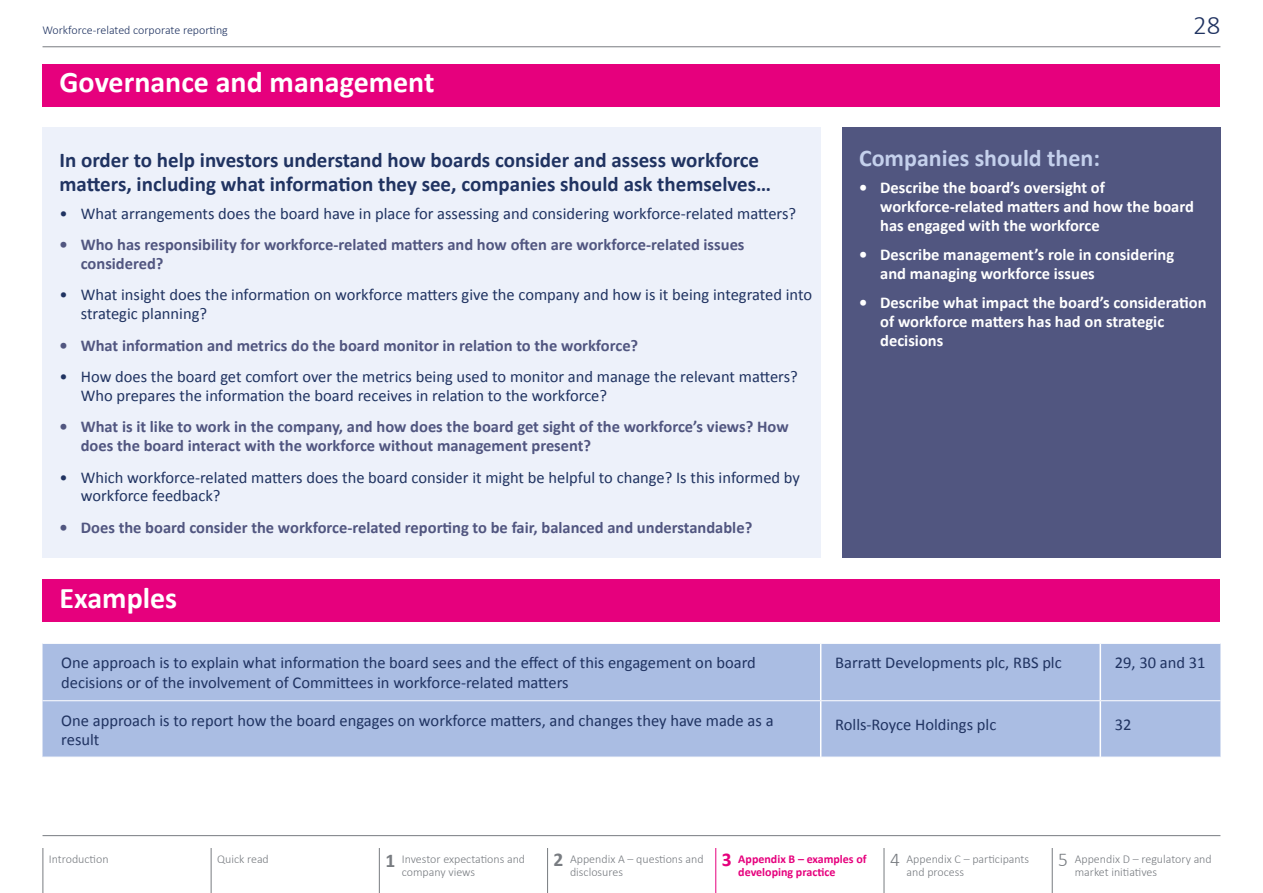
<style>
.page{position:relative;width:1263px;height:893px;background:#fff}
.page>*{position:absolute;margin:0;border:0;box-sizing:border-box;transform-origin:0 0}
.t1{font:700 30px "Calibri";color:#fff}
.t2{font:300 27px "Calibri";color:#203361}
.t3{font:700 24px "Calibri";color:#c4d0ec}
.t4{font:700 21px/24px "Calibri";color:#203361}
.t5{font:16.5px/18.8px "Calibri";color:#203361}
.t6{font:700 16.5px/18.8px "Calibri";color:#515680}
.t7{font:700 16.5px/18.8px "Calibri";color:#fff}
.t8{font:300 12px/13.5px "Calibri";color:#787c81}
.t9{font:700 12px/13.5px "Calibri";color:#e6007d}
.t10{font:300 12px "Calibri";color:#203361}
.s1{font-weight:700;font-size:19.5px}
.s2{font-size:19.5px}
</style>
<div class="page">
<hr style="left:43px;top:46px;width:1177px;height:1px;background:#787c81">
<hr style="left:884px;top:842px;width:1px;height:51px;background:#787c81">
<hr style="left:1052px;top:842px;width:1px;height:51px;background:#787c81">
<hr style="left:211px;top:842px;width:1px;height:51px;background:#787c81">
<hr style="left:43px;top:842px;width:1px;height:51px;background:#787c81">
<hr style="left:379px;top:842px;width:1px;height:51px;background:#787c81">
<hr style="left:715px;top:842px;width:1px;height:51px;background:#e6007d">
<hr style="left:547px;top:842px;width:1px;height:51px;background:#787c81">
<hr style="left:43px;top:835px;width:1177px;height:1px;background:#787c81">
<div style="left:43px;top:64px;width:1177px;height:42px;background:#e6007d"></div>
<div style="left:43px;top:579px;width:1177px;height:43px;background:#e6007d"></div>
<div style="left:43px;top:128px;width:778px;height:430px;background:#edf1fa"></div>
<div style="left:43px;top:644px;width:1177px;height:113px;background:#aabde3"></div>
<hr style="left:820px;top:643px;width:1px;height:57px;background:#fff">
<hr style="left:1099px;top:643px;width:2px;height:57px;background:#fff">
<hr style="left:820px;top:701px;width:1px;height:56px;background:#fff">
<hr style="left:1099px;top:701px;width:2px;height:56px;background:#fff">
<hr style="left:43px;top:700px;width:778px;height:1px;background:#fff">
<hr style="left:821px;top:700px;width:279px;height:1px;background:#fff">
<hr style="left:1100px;top:700px;width:120px;height:1px;background:#fff">
<div style="left:842px;top:128px;width:378px;height:430px;background:#515680"></div>
<p class="t10" style="left:43px;top:22px;width:187px">Workforce-related corporate reporting</p>
<h2 class="t2" style="left:1193px;top:8px;width:29px">28</h2>
<h1 class="t1" style="left:60px;top:63px;width:376px">Governance and management</h1>
<p class="t4" style="left:60px;top:148px;width:713px">In order to help investors understand how boards consider and assess workforce matters, including what information they see, companies should ask themselves…</p>
<p class="t5" style="left:60px;top:204px;width:738px">• What arrangements does the board have in place for assessing and considering workforce-related matters?</p>
<p class="t6" style="left:81px;top:235px;width:665px;text-indent:-21px">• Who has responsibility for workforce-related matters and how often are workforce-related issues considered?</p>
<p class="t5" style="left:81px;top:286px;width:733px;text-indent:-21px">• What insight does the information on workforce matters give the company and how is it being integrated into strategic planning?</p>
<p class="t6" style="left:60px;top:336px;width:580px">• What information and metrics do the board monitor in relation to the workforce?</p>
<p class="t5" style="left:81px;top:367px;width:718px;text-indent:-21px">• How does the board get comfort over the metrics being used to monitor and manage the relevant matters?<br>Who prepares the information the board receives in relation to the workforce?</p>
<p class="t6" style="left:81px;top:417px;width:709px;text-indent:-21px">• What is it like to work in the company, and how does the board get sight of the workforce’s views? How does the board interact with the workforce without management present?</p>
<p class="t5" style="left:81px;top:468px;width:721px;text-indent:-21px">• Which workforce-related matters does the board consider it might be helpful to change? Is this informed by workforce feedback?</p>
<p class="t6" style="left:60px;top:518px;width:694px">• Does the board consider the workforce-related reporting to be fair, balanced and understandable?</p>
<h1 class="t1" style="left:60px;top:579px;width:119px">Examples</h1>
<h3 class="t3" style="left:859px;top:143px;width:243px">Companies should then:</h3>
<p class="t7" style="left:880px;top:179px;width:315px;text-indent:-21px">• Describe the board’s oversight of workforce-related matters and how the board has engaged with the workforce</p>
<p class="t7" style="left:880px;top:245px;width:295px;text-indent:-21px">• Describe management’s role in considering and managing workforce issues</p>
<p class="t7" style="left:880px;top:294px;width:328px;text-indent:-21px">• Describe what impact the board’s consideration of workforce matters has had on strategic decisions</p>
<p class="t5" style="left:61px;top:653px;width:696px;line-height:19.5px">One approach is to explain what information the board sees and the effect of this engagement on board decisions or of the involvement of Committees in workforce-related matters</p>
<p class="t5" style="left:835px;top:654px;width:228px">Barratt Developments plc, RBS plc</p>
<p class="t5" style="left:1115px;top:654px;width:92px">29, 30 and 31</p>
<p class="t5" style="left:61px;top:711px;width:714px;line-height:19.5px">One approach is to report how the board engages on workforce matters, and changes they have made as a result</p>
<p class="t5" style="left:835px;top:715px;width:163px">Rolls-Royce Holdings plc</p>
<p class="t5" style="left:1115px;top:715px;width:18px">32</p>
<p class="t8" style="left:49px;top:852px;width:61px">Introduction</p>
<p class="t8" style="left:217px;top:852px;width:53px">Quick read</p>
<p class="t8" style="left:402px;top:851px;width:125px;text-indent:-16px"><span class="s1">1</span> Investor expectations and company views</p>
<p class="t8" style="left:570px;top:851px;width:135px;text-indent:-16px"><span class="s1">2</span> Appendix A – questions and disclosures</p>
<p class="t9" style="left:738px;top:852px;width:130px;text-indent:-16px"><span class="s2">3</span> Appendix B – examples of developing practice</p>
<p class="t8" style="left:906px;top:851px;width:124px;text-indent:-16px"><span class="s2">4</span> Appendix C – participants and process</p>
<p class="t8" style="left:1075px;top:851px;width:139px;text-indent:-16px"><span class="s2">5</span> Appendix D – regulatory and market initiatives</p>
</div>
